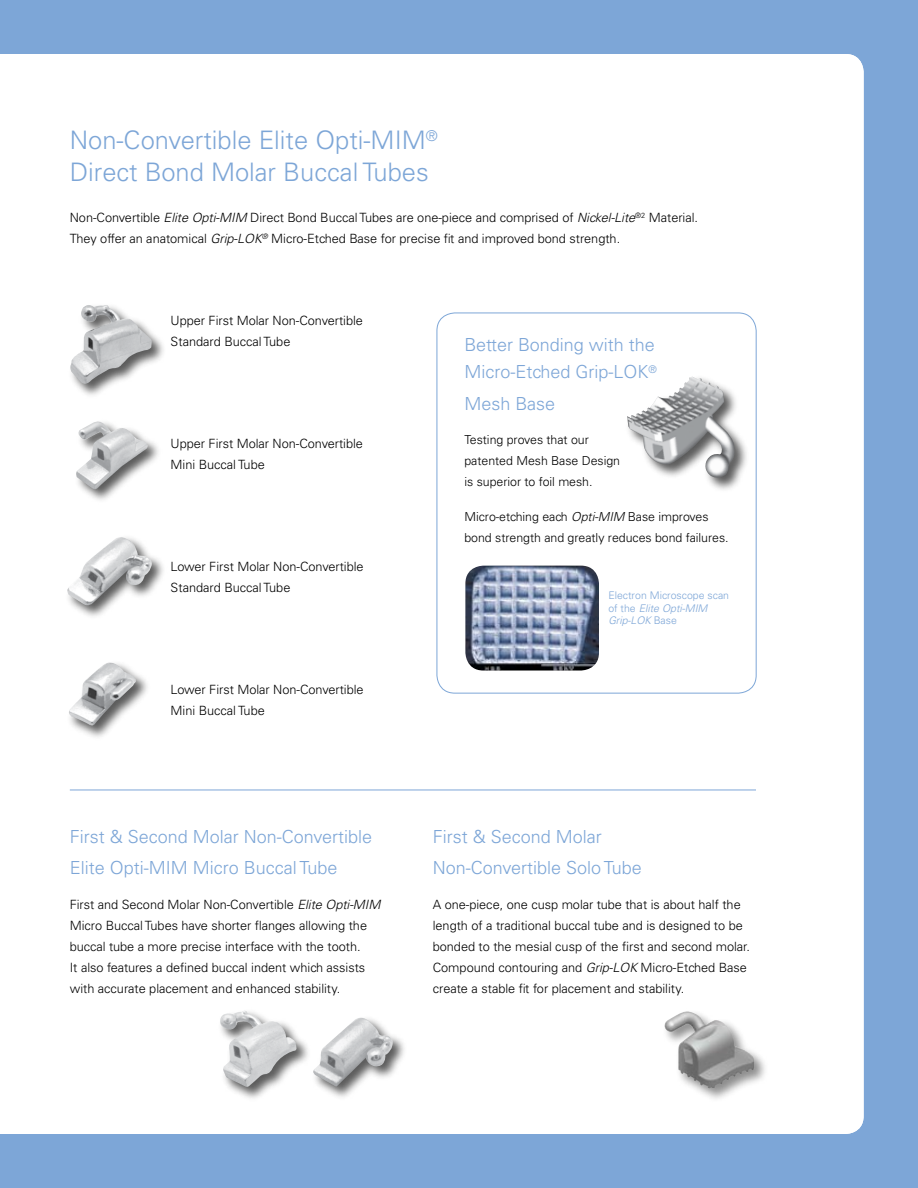
<style>
.page{position:relative;width:918px;height:1188px;background:#7da6d7}
.page>*{position:absolute;margin:0;border:0;box-sizing:border-box;transform-origin:0 0}
.t1{font:300 25.5px/31.5px "Univers LT Std";color:#7da6d7}
.t2{font:300 18px/31.5px "Univers LT Std";color:#7da6d7}
.t3{font:300 12.75px/21px "Univers LT Std";letter-spacing:-.005em;color:#000}
.t4{font:300 12.3px/21px "Univers LT Std";letter-spacing:-.005em;color:#000}
.t5{font:300 10.5px/12.6px "Univers LT Std";color:#7da6d7}
.s1{font-style:italic}
</style>
<div class="page">
<div style="left:0;top:54px;width:864px;height:1080px;background:#fff"></div>
<div style="left:437px;top:313px;width:319px;height:380px;border:1px solid #7da6d7;border-radius:18px"></div>
<div style="left:662px;top:1009px;width:108px;height:95px;background:#000;opacity:.65"></div>
<img style="left:664px;top:1011px;width:90px;height:77px">
<div style="left:67px;top:302px;width:101px;height:97px;background:#000;opacity:.65"></div>
<img style="left:70px;top:302px;width:82px;height:85px">
<div style="left:73px;top:418px;width:90px;height:87px;background:#000;opacity:.65"></div>
<img style="left:75px;top:420px;width:75px;height:71px">
<div style="left:64px;top:534px;width:104px;height:87px;background:#000;opacity:.65"></div>
<img style="left:66px;top:536px;width:87px;height:71px">
<div style="left:66px;top:659px;width:85px;height:82px;background:#000;opacity:.65"></div>
<img style="left:67px;top:659px;width:70px;height:68px">
<div style="left:217px;top:1008px;width:95px;height:94px;background:#000;opacity:.65"></div>
<img style="left:218px;top:1008px;width:79px;height:80px">
<div style="left:310px;top:1015px;width:99px;height:87px;background:#000;opacity:.65"></div>
<img style="left:311px;top:1015px;width:82px;height:72px">
<hr style="left:70px;top:790px;width:686px;height:1px;background:#7da6d7">
<img style="left:465px;top:566px;width:134px;height:105px;border-radius:18px">
<div style="left:624px;top:374px;width:127px;height:119px;background:#000;opacity:.65"></div>
<img style="left:627px;top:376px;width:108px;height:104px">
<h1 class="t1" style="left:70px;top:124px;width:369px">Non-Convertible Elite Opti-MIM<sup>®<br></sup>Direct Bond Molar Buccal Tubes</h1>
<p class="t3" style="left:70px;top:207px;width:630px">Non-Convertible <span class="s1">Elite Opti-MIM</span> Direct Bond Buccal Tubes are one-piece and comprised of <span class="s1">Nickel-Lite</span><sup>®2</sup> Material.<br>They offer an anatomical <span class="s1">Grip-LOK</span><sup>®</sup> Micro-Etched Base for precise fit and improved bond strength.</p>
<p class="t3" style="left:171px;top:310px;width:194px">Upper First Molar Non-Convertible<br>Standard Buccal Tube</p>
<p class="t3" style="left:171px;top:433px;width:194px">Upper First Molar Non-Convertible<br>Mini Buccal Tube</p>
<p class="t3" style="left:171px;top:556px;width:195px">Lower First Molar Non-Convertible<br>Standard Buccal Tube</p>
<p class="t3" style="left:171px;top:679px;width:195px">Lower First Molar Non-Convertible<br>Mini Buccal Tube</p>
<h2 class="t2" style="left:70px;top:821px;width:304px">First &amp; Second Molar Non-Convertible<br>Elite Opti-MIM Micro Buccal Tube</h2>
<p class="t3" style="left:70px;top:894px;width:312px">First and Second Molar Non-Convertible <span class="s1">Elite Opti-MIM </span>Micro Buccal Tubes have shorter flanges allowing the buccal tube a more precise interface with the tooth.<br>It also features a defined buccal indent which assists with accurate placement and enhanced stability.</p>
<h2 class="t2" style="left:464px;top:332px;width:194px;line-height:27px">Better Bonding with the<br>Micro-Etched Grip-LOK<sup>®</sup></h2>
<h2 class="t2" style="left:464px;top:388px;width:92px">Mesh Base</h2>
<p class="t4" style="left:464px;top:430px;width:157px">Testing proves that our patented Mesh Base Design is superior to foil mesh.</p>
<p class="t4" style="left:464px;top:506px;width:266px">Micro-etching each <span class="s1">Opti-MIM</span> Base improves bond strength and greatly reduces bond failures.</p>
<p class="t5" style="left:608px;top:589px;width:122px">Electron Microscope scan of the <span class="s1">Elite Opti-MIM<br>Grip-LOK</span> Base</p>
<h2 class="t2" style="left:433px;top:821px;width:211px">First &amp; Second Molar<br>Non-Convertible Solo Tube</h2>
<p class="t3" style="left:433px;top:894px;width:319px">A one-piece, one cusp molar tube that is about half the length of a traditional buccal tube and is designed to be bonded to the mesial cusp of the first and second molar.<br>Compound contouring and <span class="s1">Grip-LOK</span> Micro-Etched Base create a stable fit for placement and stability.</p>
</div>
